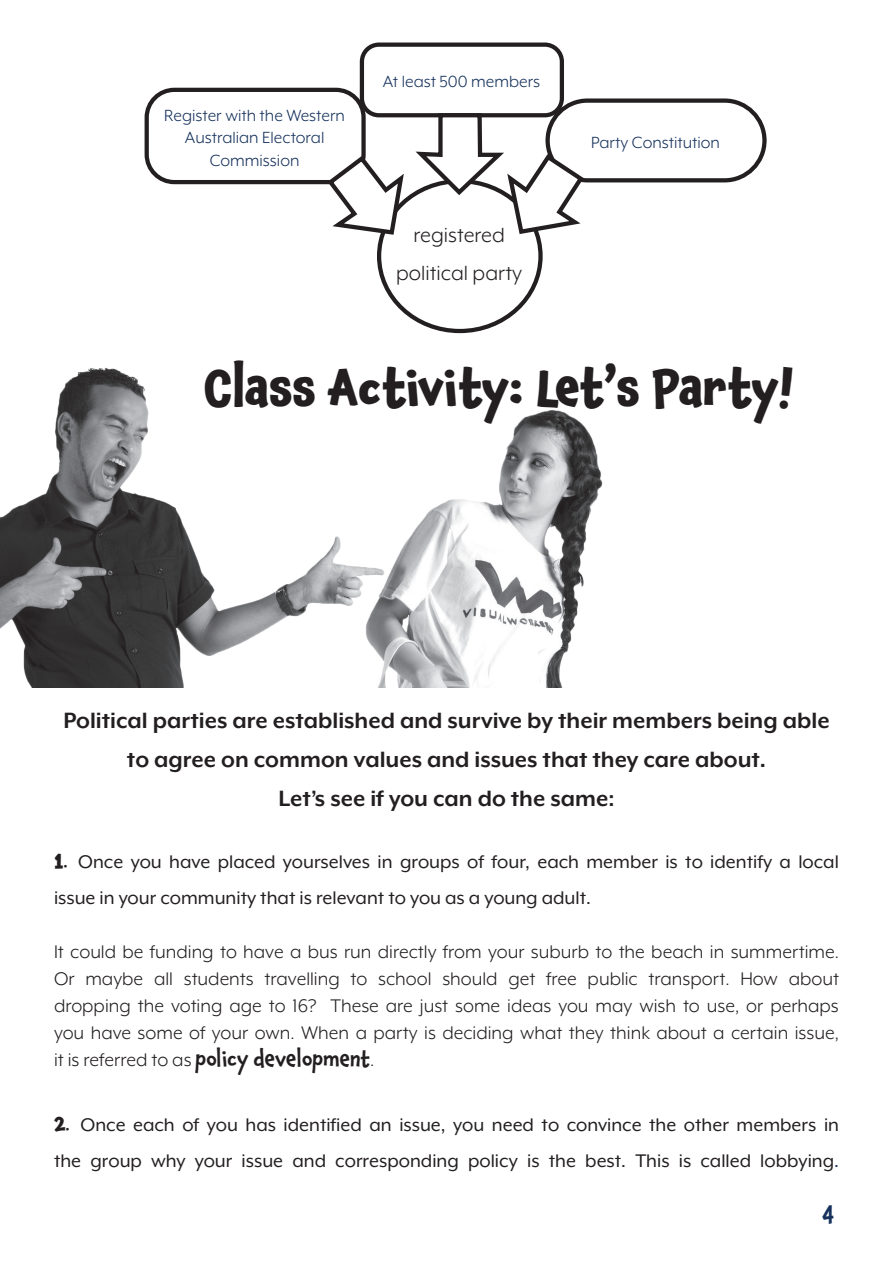
<style>
.page{position:relative;width:893px;height:1263px;background:#fff}
.page>*{position:absolute;margin:0;border:0;box-sizing:border-box;transform-origin:0 0}
.t1{font:700 48px "Chaloops";letter-spacing:-.015em;color:#231f20}
.t2{font:34.5px "Blambot FX Pro Light BB";color:#17325c}
.t3{font:700 25.5px "Mr Eaves XL Mod OT";color:#231f20}
.t4{font:23.55px "Mr Eaves XL Mod OT";color:#231f20}
.t5{font:21px "Mr Eaves XL Mod OT";color:#231f20}
.t6{font:21px/36px "Mr Eaves XL Mod OT";color:#231f20}
.t7{font:18.6px/22.4px "Mr Eaves XL Mod OT";color:#17325c;text-align:center}
.s1{font-family:"Chaloops";font-weight:700}
.s2{font-family:"Chaloops"}
.s3{font-family:"Chaloops";font-weight:500}
.s4{color:#17325c}
</style>
<div class="page">
<div style="left:145px;top:88px;width:221px;height:96px;border:4px solid #231f20;border-radius:28px"></div>
<div style="left:360px;top:43px;width:204px;height:74px;border:4px solid #231f20;border-radius:17px"></div>
<img style="left:0;top:367px;width:603px;height:321px">
<div style="left:545px;top:98px;width:222px;height:84px;border:4px solid #231f20;border-radius:40px"></div>
<div style="left:377px;top:179px;width:166px;height:154px;border:4px solid #231f20;border-radius:50%"></div>
<svg style="left:325px;top:111px;width:262px;height:126px"></svg>
<p class="t7" style="left:164px;top:104px;width:182px">Register with the Western<br>Australian Electoral</p>
<p class="t7" style="left:210px;top:149px;width:91px">Commission</p>
<p class="t7" style="left:383px;top:71px;width:159px">At least 500 members</p>
<p class="t4" style="left:414px;top:223px;width:93px">registered</p>
<p class="t4" style="left:396px;top:262px;width:127px">political party</p>
<p class="t7" style="left:591px;top:131px;width:131px">Party Constitution</p>
<p class="t1" style="left:204px;top:348px;width:591px">Class Activity: Let’s Party!</p>
<p class="t3" style="left:63px;top:708px;width:768px">Political parties are established and survive by their members being able</p>
<p class="t3" style="left:127px;top:747px;width:641px">to agree on common values and issues that they care about.</p>
<p class="t3" style="left:278px;top:786px;width:337px">Let’s see if you can do the same:</p>
<p class="t6" style="left:54px;top:844px;width:786px"><span class="s1">1</span><span class="s2">.</span> Once you have placed yourselves in groups of four, each member is to identify a local</p>
<p class="t6" style="left:54px;top:880px;width:538px">issue in your community that is relevant to you as a young adult.</p>
<p class="t5" style="left:54px;top:941px;width:786px">It could be funding to have a bus run directly from your suburb to the beach in summertime.</p>
<p class="t5" style="left:54px;top:968px;width:786px">Or maybe all students travelling to school should get free public transport. How about</p>
<p class="t5" style="left:54px;top:995px;width:786px">dropping the voting age to 16? These are just some ideas you may wish to use, or perhaps</p>
<p class="t5" style="left:54px;top:1022px;width:786px">you have some of your own. When a party is deciding what they think about a certain issue,</p>
<p class="t5" style="left:54px;top:1049px;width:322px">it is referred to as <span class="s3">policy development</span>.</p>
<p class="t6" style="left:54px;top:1106px;width:787px"><span class="s1">2</span><span class="s2">.</span> Once each of you has identified an issue, you need to convince the other members in the group why your issue and corresponding policy is the best. This is called lobbying<span class="s4">.</span></p>
<h2 class="t2" style="left:822px;top:1198px;width:14px">4</h2>
</div>
